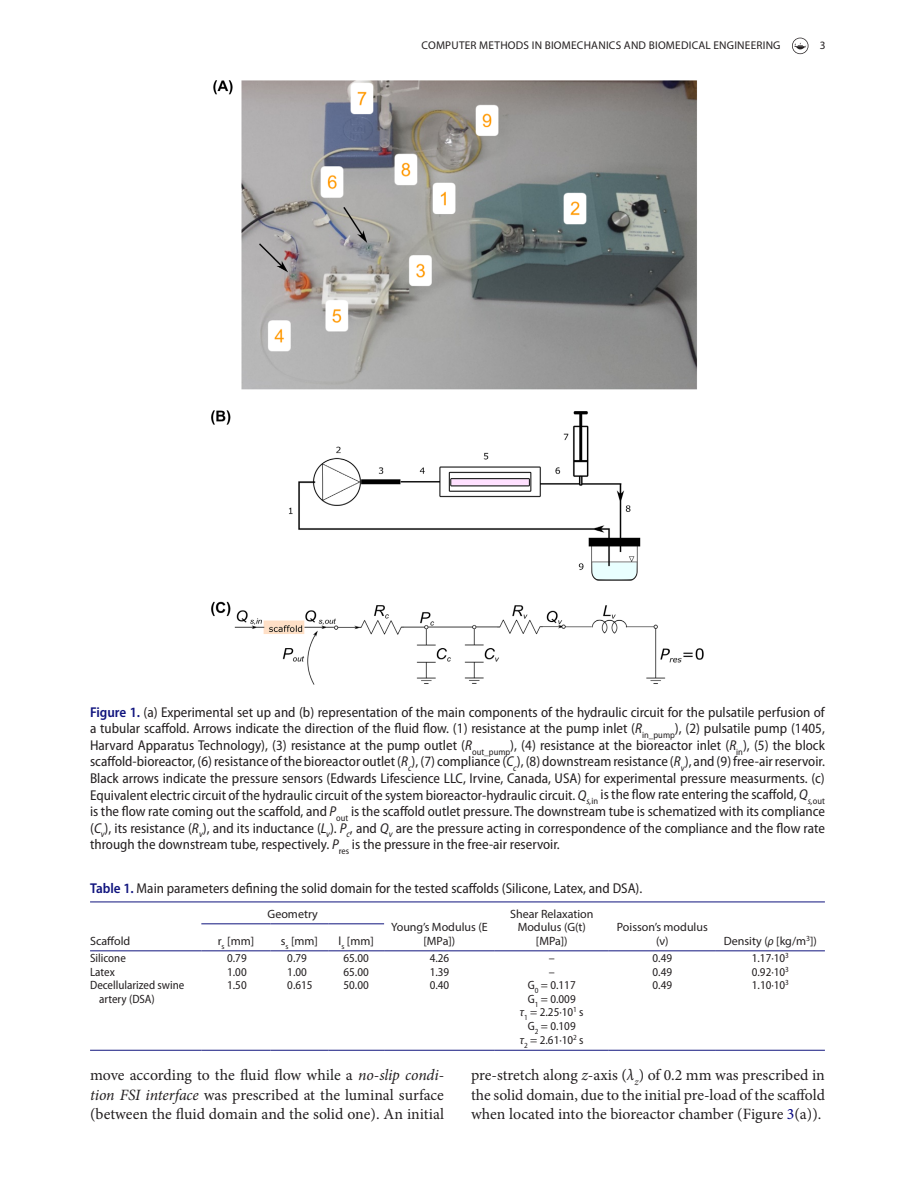
<style>
.page{position:relative;width:915px;height:1191px;background:#fff}
.page>*{position:absolute;margin:0;border:0;box-sizing:border-box;transform-origin:0 0}
.t1{font:15.75px/19.5px "Minion Pro";color:#231f20;text-align:justify}
.t2{font:semi-condensed 14.25px/16.5px "Myriad Pro";color:#231f20;text-align:justify}
.t3{font:semi-condensed 12px/13.8px "Myriad Pro";color:#231f20}
.t4{font:12px/13.5px "Myriad Pro";color:#231f20;text-align:center}
.t5{font:11.25px "Myriad Pro";letter-spacing:.02em;color:#231f20}
.s1{font-weight:600;color:#10147e}
.s2{font-style:italic}
.s3{font-style:italic;font-stretch:semi-condensed}
.s4{color:#000080}
</style>
<div class="page">
<svg style="left:792px;top:38px;width:16px;height:16px"></svg>
<img style="left:211px;top:80px;width:493px;height:605px">
<hr style="left:90px;top:901px;width:734px;height:1px;background:#10147e">
<hr style="left:90px;top:950px;width:111px;height:1px;background:#10147e">
<hr style="left:328px;top:923px;width:56px;height:1px;background:#10147e">
<hr style="left:384px;top:950px;width:110px;height:1px;background:#10147e">
<hr style="left:494px;top:950px;width:114px;height:1px;background:#10147e">
<hr style="left:608px;top:950px;width:107px;height:1px;background:#10147e">
<hr style="left:715px;top:950px;width:109px;height:1px;background:#10147e">
<hr style="left:201px;top:923px;width:69px;height:1px;background:#10147e">
<hr style="left:201px;top:950px;width:69px;height:1px;background:#10147e">
<hr style="left:270px;top:923px;width:58px;height:1px;background:#10147e">
<hr style="left:270px;top:950px;width:58px;height:1px;background:#10147e">
<hr style="left:328px;top:950px;width:56px;height:1px;background:#10147e">
<hr style="left:90px;top:1049px;width:111px;height:1px;background:#10147e">
<hr style="left:494px;top:1049px;width:114px;height:1px;background:#10147e">
<hr style="left:201px;top:1049px;width:69px;height:1px;background:#10147e">
<hr style="left:270px;top:1049px;width:58px;height:1px;background:#10147e">
<hr style="left:328px;top:1049px;width:56px;height:1px;background:#10147e">
<hr style="left:384px;top:1049px;width:110px;height:1px;background:#10147e">
<hr style="left:608px;top:1049px;width:107px;height:1px;background:#10147e">
<hr style="left:715px;top:1049px;width:109px;height:1px;background:#10147e">
<p class="t5" style="left:421px;top:39px;width:360px">COMPUTER METHODS IN BIOMECHANICS AND BIOMEDICAL ENGINEERING</p>
<p class="t5" style="left:819px;top:39px;width:7px">3</p>
<p class="t2" style="left:90px;top:704px;width:736px"><span class="s1">Figure 1.</span> (a) Experimental set up and (b) representation of the main components of the hydraulic circuit for the pulsatile perfusion of a tubular scaffold. Arrows indicate the direction of the fluid flow. (1) resistance at the pump inlet (<span class="s2">R</span><sub>in_pump</sub>), (2) pulsatile pump (1405, Harvard Apparatus Technology), (3) resistance at the pump outlet (<span class="s2">R</span><sub>out_pump</sub>), (4) resistance at the bioreactor inlet (<span class="s2">R</span><sub>in</sub>), (5) the block scaffold-bioreactor, (6) resistance of the bioreactor outlet (<span class="s2">R</span><sub>c</sub>), (7) compliance (<span class="s2">C</span><sub>c</sub>), (8) downstream resistance (<span class="s2">R</span><sub>v</sub>), and (9) free-air reservoir.<br>Black arrows indicate the pressure sensors (Edwards Lifescience LLC, Irvine, Canada, USA) for experimental pressure measurments. (c)<br>Equivalent electric circuit of the hydraulic circuit of the system bioreactor-hydraulic circuit. <span class="s2">Q</span><sub>s,</sub><sub>in</sub> is the flow rate entering the scaffold, <span class="s2">Q</span><sub>s,</sub><sub>out </sub>is the flow rate coming out the scaffold, and <span class="s2">P</span><sub>out</sub> is the scaffold outlet pressure. The downstream tube is schematized with its compliance (<span class="s2">C</span><sub>v</sub>), its resistance (<span class="s2">R</span><sub>v</sub>), and its inductance (<span class="s2">L</span><sub>v</sub>). <span class="s2">P</span><sub>c</sub>, and <span class="s2">Q</span><sub>v</sub> are the pressure acting in correspondence of the compliance and the flow rate through the downstream tube, respectively. <span class="s2">P</span><sub>res</sub> is the pressure in the free-air reservoir.</p>
<p class="t2" style="left:90px;top:880px;width:553px"><span class="s1">Table 1.</span> Main parameters defining the solid domain for the tested scaffolds (Silicone, Latex, and DSA).</p>
<p class="t4" style="left:90px;top:934px;width:42px">Scaffold</p>
<p class="t4" style="left:267px;top:907px;width:52px">Geometry</p>
<p class="t4" style="left:218px;top:934px;width:38px">r<sub>s</sub> [mm]</p>
<p class="t4" style="left:281px;top:934px;width:39px">s<sub>s</sub> [mm]</p>
<p class="t4" style="left:338px;top:934px;width:37px">l<sub>s</sub> [mm]</p>
<p class="t4" style="left:391px;top:920px;width:98px">Young’s Modulus (E [MPa])</p>
<p class="t4" style="left:510px;top:907px;width:85px">Shear Relaxation<br>Modulus (G(t) [MPa])</p>
<p class="t4" style="left:616px;top:920px;width:92px">Poisson’s modulus (ν)</p>
<p class="t4" style="left:723px;top:934px;width:95px">Density (<span class="s3">ρ</span> [kg/m<sup>3</sup>])</p>
<p class="t3" style="left:90px;top:951px;width:37px">Silicone</p>
<p class="t3" style="left:227px;top:951px;width:21px">0.79</p>
<p class="t3" style="left:287px;top:951px;width:21px">0.79</p>
<p class="t3" style="left:343px;top:951px;width:27px">65.00</p>
<p class="t3" style="left:429px;top:951px;width:21px">4.26</p>
<p class="t3" style="left:548px;top:951px;width:7px">–</p>
<p class="t3" style="left:652px;top:951px;width:21px">0.49</p>
<p class="t3" style="left:751px;top:951px;width:39px">1.17∙10<sup>3</sup></p>
<p class="t3" style="left:90px;top:965px;width:26px">Latex</p>
<p class="t3" style="left:227px;top:965px;width:21px">1.00</p>
<p class="t3" style="left:287px;top:965px;width:21px">1.00</p>
<p class="t3" style="left:343px;top:965px;width:27px">65.00</p>
<p class="t3" style="left:429px;top:965px;width:21px">1.39</p>
<p class="t3" style="left:548px;top:965px;width:7px">–</p>
<p class="t3" style="left:652px;top:965px;width:21px">0.49</p>
<p class="t3" style="left:751px;top:965px;width:39px">0.92∙10<sup>3</sup></p>
<p class="t3" style="left:99px;top:979px;width:87px;text-indent:-9px">Decellularized swine artery (DSA)</p>
<p class="t3" style="left:227px;top:978px;width:21px">1.50</p>
<p class="t3" style="left:287px;top:978px;width:27px">0.615</p>
<p class="t3" style="left:343px;top:978px;width:27px">50.00</p>
<p class="t3" style="left:429px;top:978px;width:21px">0.40</p>
<p class="t3" style="left:527px;top:978px;width:49px">G<sub>0</sub> = 0.117</p>
<p class="t3" style="left:652px;top:978px;width:21px">0.49</p>
<p class="t3" style="left:751px;top:978px;width:39px">1.10∙10<sup>3</sup></p>
<p class="t3" style="left:519px;top:992px;width:65px;text-align:center">G<sub>1</sub> = 0.009<br><span class="s2">τ</span><sub>1</sub> = 2.25∙10<sup>1</sup> s<br>G<sub>2</sub> = 0.109<br><span class="s2">τ</span><sub>2</sub> = 2.61∙10<sup>2</sup> s</p>
<p class="t1" style="left:90px;top:1065px;width:355px">move according to the fluid flow while a <span class="s2">no</span>-<span class="s2">slip condi&shy;tion FSI interface</span> was prescribed at the luminal surface (between the fluid domain and the solid one). An initial</p>
<p class="t1" style="left:471px;top:1065px;width:355px">pre-stretch along <span class="s2">z</span>-axis (<span class="s2">λ</span><sub>z</sub>) of 0.2 mm was prescribed in the solid domain, due to the initial pre-load of the scaffold when located into the bioreactor chamber (Figure <span class="s4">3</span>(a)).</p>
</div>
